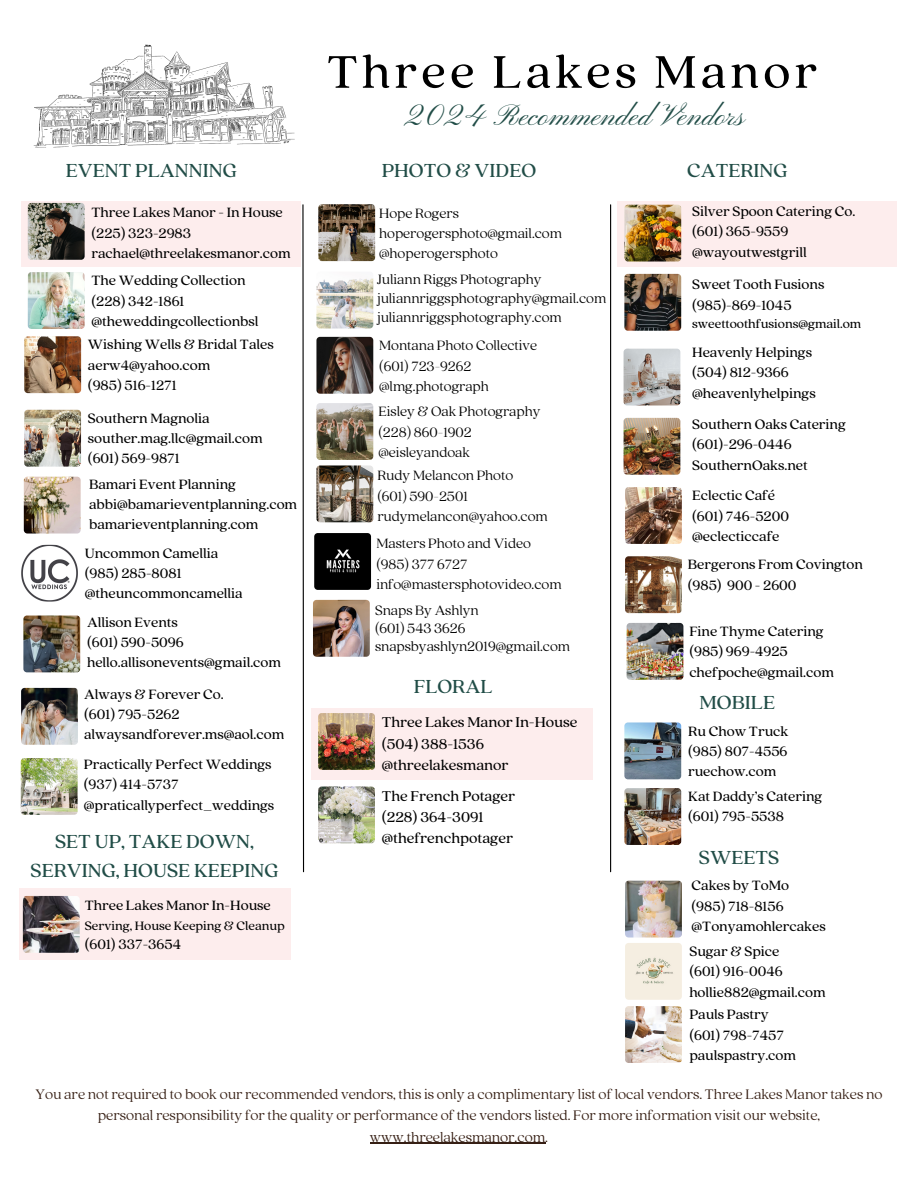
<style>
.page{position:relative;width:918px;height:1188px;background:#fff}
.page>*{position:absolute;margin:0;border:0;box-sizing:border-box;transform-origin:0 0}
.t1{font:50.85px "Quincy CF Text";letter-spacing:.085em;color:#000}
.t2{font:30px "Pinyon Script";color:#214d47}
.t3{font:21px/29.2px "Quincy CF Text";color:#214d47;text-align:center}
.t4{font:15.75px/21.3px "Quincy CF Text";color:#000}
.t5{font:300 15.3px/21.3px "Quincy CF";color:#361f14;text-align:center}
.t6{font:15px/20.2px "Quincy CF Text";color:#000}
.t7{font:300 15px/20.2px "Quincy CF";color:#000}
.t8{font:13.5px "Quincy CF Text";color:#000}
</style>
<div class="page">
<img style="left:33px;top:44px;width:262px;height:104px">
<hr style="left:610px;top:205px;width:1px;height:667px;background:#000">
<svg style="left:302px;top:204px;width:3px;height:669px"></svg>
<div style="left:617px;top:201px;width:279px;height:65px;background:#fdeded"></div>
<img style="left:624px;top:205px;width:57px;height:57px;border-radius:4px">
<img style="left:625px;top:487px;width:57px;height:57px;border-radius:4px">
<img style="left:624px;top:274px;width:57px;height:57px;border-radius:4px">
<img style="left:624px;top:418px;width:56px;height:57px;border-radius:4px">
<img style="left:624px;top:349px;width:56px;height:56px;border-radius:4px">
<img style="left:318px;top:204px;width:57px;height:57px;border-radius:4px">
<img style="left:28px;top:272px;width:57px;height:57px;border-radius:4px">
<img style="left:21px;top:545px;width:57px;height:57px;border-radius:4px">
<img style="left:24px;top:336px;width:57px;height:57px;border-radius:4px">
<img style="left:24px;top:410px;width:57px;height:57px;border-radius:4px">
<img style="left:21px;top:688px;width:57px;height:57px;border-radius:4px">
<img style="left:23px;top:616px;width:57px;height:56px;border-radius:4px">
<img style="left:24px;top:477px;width:57px;height:57px;border-radius:4px">
<img style="left:625px;top:556px;width:57px;height:57px;border-radius:4px">
<img style="left:625px;top:881px;width:57px;height:57px;border-radius:4px">
<img style="left:625px;top:943px;width:57px;height:57px;border-radius:4px">
<img style="left:625px;top:1006px;width:57px;height:57px;border-radius:4px">
<img style="left:316px;top:337px;width:57px;height:57px;border-radius:4px">
<img style="left:316px;top:403px;width:57px;height:57px;border-radius:4px">
<img style="left:316px;top:465px;width:57px;height:57px;border-radius:4px">
<img style="left:316px;top:272px;width:57px;height:56px;border-radius:4px">
<img style="left:314px;top:533px;width:57px;height:57px;border-radius:4px">
<img style="left:624px;top:722px;width:57px;height:57px;border-radius:4px">
<img style="left:624px;top:788px;width:57px;height:57px;border-radius:4px">
<div style="left:22px;top:201px;width:279px;height:66px;background:#fdeded"></div>
<img style="left:28px;top:203px;width:57px;height:57px;border-radius:4px">
<img style="left:313px;top:600px;width:57px;height:57px;border-radius:4px">
<hr style="left:370px;top:1143px;width:175px;height:1px;background:#361f14">
<img style="left:318px;top:787px;width:57px;height:56px;border-radius:4px">
<div style="left:311px;top:709px;width:282px;height:71px;background:#fdeded"></div>
<img style="left:318px;top:713px;width:57px;height:57px;border-radius:4px">
<div style="left:19px;top:889px;width:272px;height:71px;background:#fdeded"></div>
<img style="left:23px;top:896px;width:57px;height:57px;border-radius:4px">
<img style="left:21px;top:758px;width:57px;height:57px;border-radius:4px">
<img style="left:627px;top:623px;width:56px;height:57px;border-radius:4px">
<h3 class="t1" style="left:327px;top:38px;width:492px">Three Lakes Manor</h3>
<h4 class="t3" style="left:66px;top:155px;width:172px">EVENT PLANNING</h4>
<h4 class="t6" style="left:92px;top:202px;width:201px">Three Lakes Manor - In House (225) 323-2983 rachael@threelakesmanor.com</h4>
<p class="t6" style="left:92px;top:270px;width:169px">The Wedding Collection (228) 342-1861 @theweddingcollectionbsl</p>
<p class="t6" style="left:88px;top:334px;width:187px">Wishing Wells &amp; Bridal Tales aerw4@yahoo.com<br>(985) 516-1271</p>
<h4 class="t6" style="left:88px;top:407px;width:176px">Southern Magnolia souther.mag.llc@gmail.com (601) 569-9871</h4>
<h3 class="t6" style="left:89px;top:473px;width:210px">Bamari Event Planning abbi@bamarieventplanning.com bamarieventplanning.com</h3>
<h4 class="t6" style="left:85px;top:542px;width:159px">Uncommon Camellia (985) 285-8081 @theuncommoncamellia</h4>
<p class="t6" style="left:87px;top:611px;width:195px">Allison Events<br>(601) 590-5096 hello.allisonevents@gmail.com</p>
<h4 class="t6" style="left:84px;top:683px;width:202px">Always &amp; Forever Co.<br>(601) 795-5262 alwaysandforever.ms@aol.com</h4>
<p class="t6" style="left:84px;top:753px;width:192px">Practically Perfect Weddings (937) 414-5737 @praticallyperfect_weddings</p>
<p class="t3" style="left:30px;top:825px;width:250px">SET UP, TAKE DOWN,<br>SERVING, HOUSE KEEPING</p>
<h4 class="t6" style="left:85px;top:895px;width:188px">Three Lakes Manor In-House</h4>
<h3 class="t8" style="left:85px;top:916px;width:201px">Serving, House Keeping &amp; Cleanup</h3>
<p class="t6" style="left:85px;top:933px;width:98px">(601) 337-3654</p>
<p class="t2" style="left:404px;top:99px;width:344px">2024 Recommended Vendors</p>
<p class="t3" style="left:382px;top:155px;width:156px">PHOTO &amp; VIDEO</p>
<p class="t7" style="left:379px;top:202px;width:184px">Hope Rogers hoperogersphoto@gmail.com @hoperogersphoto</p>
<h4 class="t7" style="left:377px;top:269px;width:230px;line-height:19.2px">Juliann Riggs Photography juliannriggsphotography@gmail.com juliannriggsphotography.com</h4>
<h4 class="t7" style="left:379px;top:335px;width:160px">Montana Photo Collective (601) 723-9262 @lmg.photograph</h4>
<h4 class="t7" style="left:378px;top:401px;width:163px">Eisley &amp; Oak Photography (228) 860-1902 @eisleyandoak</h4>
<p class="t7" style="left:377px;top:465px;width:172px">Rudy Melancon Photo<br>(601) 590-2501 rudymelancon@yahoo.com</p>
<p class="t7" style="left:376px;top:533px;width:187px">Masters Photo and Video (985) 377 6727 info@mastersphotovideo.com</p>
<p class="t7" style="left:375px;top:601px;width:196px;line-height:18px">Snaps By Ashlyn<br>(601) 543 3626 snapsbyashlyn2019@gmail.com</p>
<h4 class="t3" style="left:414px;top:670px;width:80px">FLORAL</h4>
<p class="t4" style="left:382px;top:711px;width:197px">Three Lakes Manor In-House (504) 388-1536 @threelakesmanor</p>
<p class="t4" style="left:382px;top:784px;width:135px">The French Potager (228) 364-3091 @thefrenchpotager</p>
<h4 class="t3" style="left:687px;top:155px;width:102px">CATERING</h4>
<h4 class="t6" style="left:692px;top:200px;width:165px">Silver Spoon Catering Co. (601) 365-9559 @wayoutwestgrill</h4>
<p class="t6" style="left:692px;top:274px;width:134px">Sweet Tooth Fusions</p>
<p class="t6" style="left:692px;top:294px;width:101px">(985)-869-1045</p>
<h4 class="t8" style="left:692px;top:315px;width:171px">sweettoothfusions@gmail.om</h4>
<h4 class="t6" style="left:692px;top:341px;width:125px">Heavenly Helpings (504) 812-9366 @heavenlyhelpings</h4>
<p class="t6" style="left:692px;top:413px;width:155px">Southern Oaks Catering (601)-296-0446<br>SouthernOaks.net</p>
<p class="t6" style="left:692px;top:484px;width:98px">Eclectic Café (601) 746-5200 @eclecticcafe</p>
<p class="t6" style="left:688px;top:554px;width:177px">Bergerons From Covington (985) 900 - 2600</p>
<h4 class="t6" style="left:689px;top:620px;width:146px">Fine Thyme Catering (985) 969-4925 chefpoche@gmail.com</h4>
<p class="t3" style="left:699px;top:686px;width:77px">MOBILE</p>
<p class="t6" style="left:688px;top:720px;width:102px;text-align:justify">Ru Chow Truck (985) 807-4556 ruechow.com</p>
<p class="t6" style="left:688px;top:786px;width:136px">Kat Daddy’s Catering (601) 795-5538</p>
<p class="t3" style="left:699px;top:841px;width:82px">SWEETS</p>
<p class="t6" style="left:692px;top:875px;width:136px">Cakes by ToMo (985) 718-8156 @Tonyamohlercakes</p>
<h4 class="t6" style="left:689px;top:940px;width:138px">Sugar &amp; Spice<br>(601) 916-0046 hollie882@gmail.com</h4>
<p class="t6" style="left:689px;top:1004px;width:108px">Pauls Pastry (601) 798-7457 paulspastry.com</p>
<p class="t5" style="left:35px;top:1082px;width:849px">You are not required to book our recommended vendors, this is only a complimentary list of local vendors. Three Lakes Manor takes no personal responsibility for the quality or performance of the vendors listed. For more information visit our website, www.threelakesmanor.com.</p>
</div>
